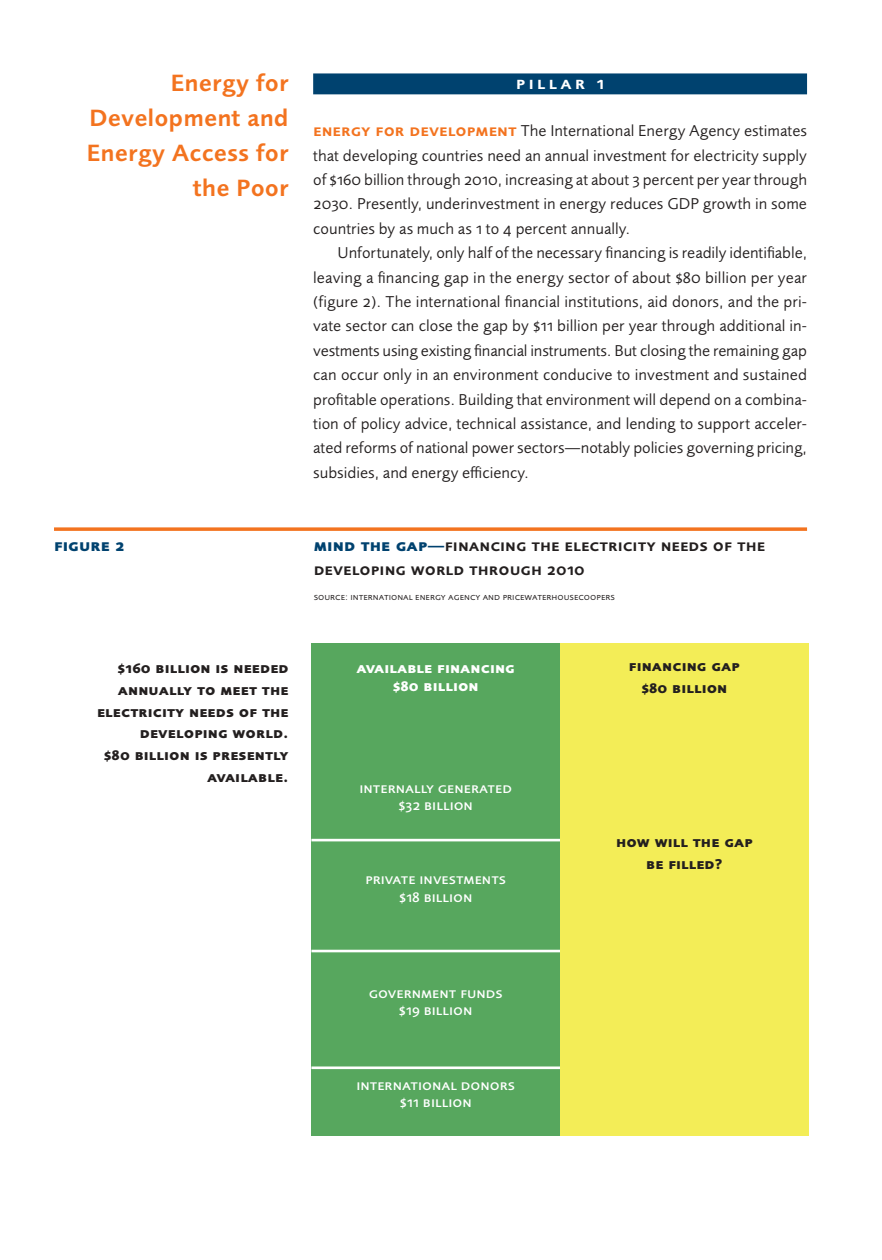
<style>
.page{position:relative;width:882px;height:1260px;background:#fff}
.page>*{position:absolute;margin:0;border:0;box-sizing:border-box;transform-origin:0 0}
.t1{font:600 26.07px/34.8px "Foundry Intl";color:#f3731f;text-align:right}
.t2{font:17.5px/24.3px "Foundry Intl";color:#231f1f;text-align:justify}
.t3{font:600 17.5px/24.3px "Foundry Intl SC";color:#231f1f}
.t4{font:600 17.5px "Foundry Sans Expert";letter-spacing:.195em;color:#fff}
.t5{font:700 17.5px "Foundry Intl SC";color:#00426f}
.t6{font:700 15.75px/21.7px "Foundry Intl SC";color:#231f1f;text-align:center}
.t7{font:500 15.75px/17.5px "Foundry Intl SC";color:#fff;text-align:center}
.t8{font:700 15.75px/17.5px "Foundry Intl SC";color:#fff;text-align:center}
.t9{font:10.5px "Foundry Intl SC";color:#231f1f}
.s1{font-family:"Foundry Intl SC";font-weight:600;color:#f3731f}
.s2{font-weight:700;color:#00426f}
</style>
<div class="page">
<div style="left:313px;top:73px;width:494px;height:21px;background:#00426f"></div>
<svg style="left:54px;top:527px;width:753px;height:4px;background:#f4843b"></svg>
<div style="left:311px;top:643px;width:249px;height:492px;background:#57a75e"></div>
<hr style="left:311px;top:839px;width:249px;height:2px;background:#fff">
<hr style="left:311px;top:950px;width:249px;height:2px;background:#fff">
<hr style="left:311px;top:1066px;width:249px;height:3px;background:#fff">
<div style="left:560px;top:643px;width:249px;height:492px;background:#f3ed57"></div>
<h1 class="t1" style="left:87px;top:68px;width:204px">Energy for<br>Development and<br>Energy Access for the Poor</h1>
<p class="t4" style="left:516px;top:73px;width:89px">pillar 1</p>
<p class="t2" style="left:313px;top:120px;width:495px"><span class="s1">energy for development</span> The International Energy Agency estimates that developing countries need an annual investment for electricity supply of $160 billion through 2010, increasing at about 3 percent per year through 2030. Presently, underinvestment in energy reduces GDP growth in some countries by as much as 1 to 4 percent annually.</p>
<p class="t2" style="left:313px;top:242px;width:495px;text-indent:24px">Unfortunately, only half of the necessary financing is readily identifiable, leaving a financing gap in the energy sector of about $80 billion per year (figure 2). The international financial institutions, aid donors, and the pri&shy;vate sector can close the gap by $11 billion per year through additional in&shy;vestments using existing financial instruments. But closing the remaining gap can occur only in an environment conducive to investment and sustained profitable operations. Building that environment will depend on a combina&shy;tion of policy advice, technical assistance, and lending to support acceler&shy;ated reforms of national power sectors—notably policies governing pricing, subsidies, and energy e≈ciency.</p>
<p class="t5" style="left:54px;top:535px;width:72px">figure 2</p>
<p class="t3" style="left:314px;top:533px;width:453px"><span class="s2">mind the gap—</span>financing the electricity needs of the developing world through 2010</p>
<p class="t9" style="left:314px;top:590px;width:303px">source: international energy agency and pricewaterhousecoopers</p>
<p class="t6" style="left:97px;top:657px;width:193px;text-align:right">$160 billion is needed annually to meet the electricity needs of the developing world.<br>$80 billion is presently available.</p>
<p class="t8" style="left:357px;top:659px;width:160px">available financing $80 billion</p>
<p class="t7" style="left:360px;top:779px;width:154px">internally generated $32 billion</p>
<p class="t7" style="left:365px;top:870px;width:142px">private investments $18 billion</p>
<p class="t7" style="left:369px;top:984px;width:136px">government funds $19 billion</p>
<p class="t8" style="left:344px;top:987px;width:114px">international donors</p>
<p class="t7" style="left:356px;top:1076px;width:160px">international donors $11 billion</p>
<p class="t6" style="left:629px;top:655px;width:113px">financing gap $80 billion</p>
<p class="t6" style="left:616px;top:831px;width:138px">how will the gap be filled?</p>
</div>
